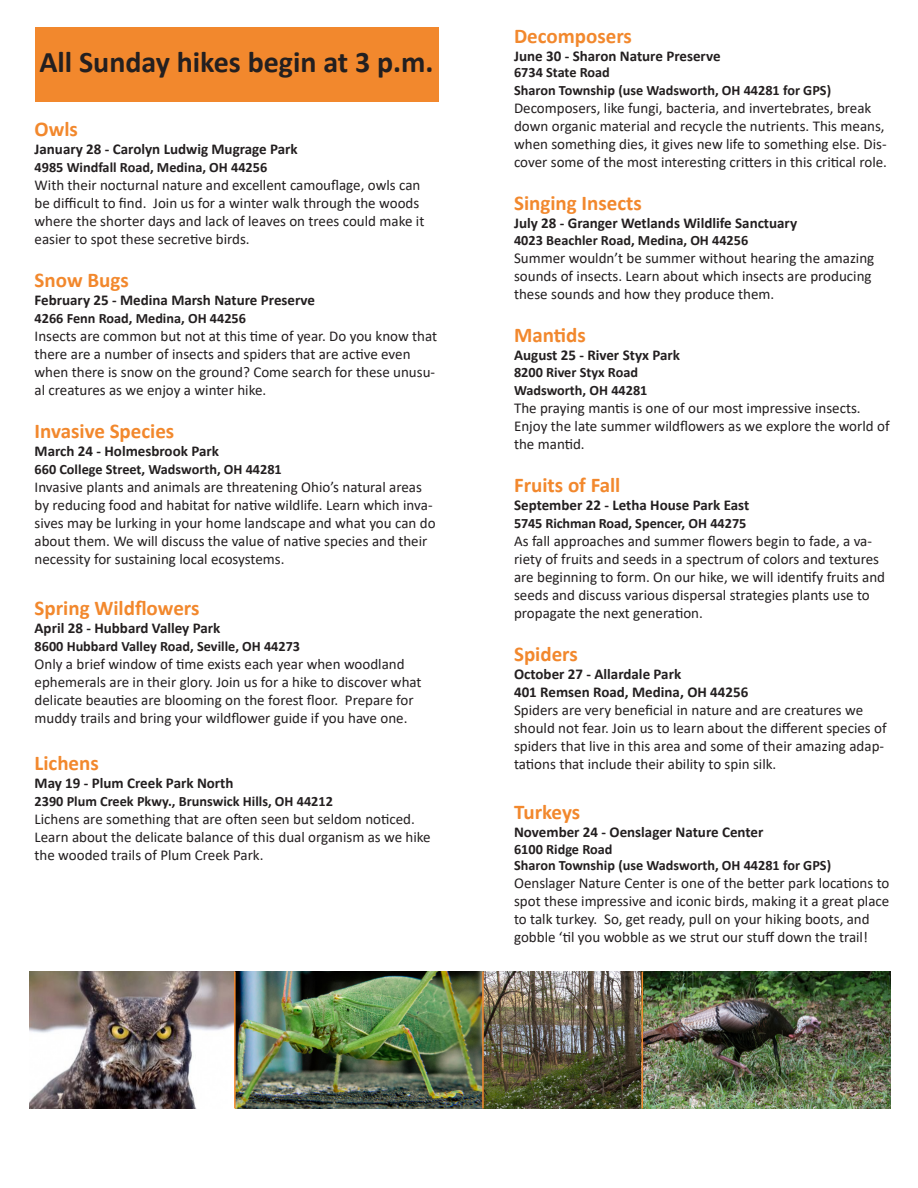
<style>
.page{position:relative;width:918px;height:1188px;background:#fff}
.page>*{position:absolute;margin:0;border:0;box-sizing:border-box;transform-origin:0 0}
.t1{font:700 30px "Calibri";color:#231f20}
.t2{font:700 21px "Calibri";color:#f2882d}
.t3{font:15px/18px "Calibri";color:#231f20}
.t4{font:700 15px/18px "Calibri";color:#231f20}
.t5{font:700 14.25px/18px "Calibri";color:#231f20}
</style>
<div class="page">
<div style="left:35px;top:27px;width:403px;height:75px;background:#f2882d"></div>
<img style="left:30px;top:972px;width:612px;height:136px">
<img style="left:643px;top:972px;width:248px;height:136px">
<hr style="left:234px;top:972px;width:2px;height:136px;background:#f2882d">
<hr style="left:482px;top:972px;width:2px;height:136px;background:#f2882d">
<hr style="left:642px;top:972px;width:1px;height:136px;background:#f2882d">
<p class="t1" style="left:39px;top:41px;width:396px">All Sunday hikes begin at 3 p.m.</p>
<p class="t2" style="left:35px;top:114px;width:45px">Owls</p>
<p class="t4" style="left:35px;top:140px;width:265px">January 28 - Carolyn Ludwig Mugrage Park</p>
<p class="t5" style="left:35px;top:158px;width:234px">4985 Windfall Road, Medina, OH 44256</p>
<p class="t3" style="left:35px;top:176px;width:391px">With their nocturnal nature and excellent camouflage, owls can be difficult to find. Join us for a winter walk through the woods where the shorter days and lack of leaves on trees could make it easier to spot these secretive birds.</p>
<p class="t2" style="left:35px;top:265px;width:96px">Snow Bugs</p>
<p class="t4" style="left:35px;top:291px;width:282px">February 25 - Medina Marsh Nature Preserve</p>
<p class="t5" style="left:35px;top:309px;width:213px">4266 Fenn Road, Medina, OH 44256</p>
<p class="t3" style="left:35px;top:327px;width:404px">Insects are common but not at this time of year. Do you know that there are a number of insects and spiders that are active even when there is snow on the ground? Come search for these unusu&shy;al creatures as we enjoy a winter hike.</p>
<p class="t2" style="left:35px;top:417px;width:141px">Invasive Species</p>
<p class="t4" style="left:35px;top:442px;width:186px">March 24 - Holmesbrook Park</p>
<p class="t5" style="left:35px;top:460px;width:249px">660 College Street, Wadsworth, OH 44281</p>
<p class="t3" style="left:35px;top:478px;width:403px">Invasive plants and animals are threatening Ohio’s natural areas by reducing food and habitat for native wildlife. Learn which inva&shy;sives may be lurking in your home landscape and what you can do about them. We will discuss the value of native species and their necessity for sustaining local ecosystems.</p>
<p class="t2" style="left:35px;top:593px;width:166px">Spring Wildflowers</p>
<p class="t4" style="left:35px;top:619px;width:187px">April 28 - Hubbard Valley Park</p>
<p class="t5" style="left:35px;top:637px;width:267px">8600 Hubbard Valley Road, Seville, OH 44273</p>
<p class="t3" style="left:35px;top:654px;width:389px">Only a brief window of time exists each year when woodland ephemerals are in their glory. Join us for a hike to discover what delicate beauties are blooming on the forest floor. Prepare for muddy trails and bring your wildflower guide if you have one.</p>
<p class="t2" style="left:35px;top:748px;width:66px">Lichens</p>
<p class="t4" style="left:35px;top:773px;width:200px">May 19 - Plum Creek Park North</p>
<p class="t5" style="left:35px;top:792px;width:300px">2390 Plum Creek Pkwy., Brunswick Hills, OH 44212</p>
<p class="t3" style="left:35px;top:809px;width:398px">Lichens are something that are often seen but seldom noticed.<br>Learn about the delicate balance of this dual organism as we hike the wooded trails of Plum Creek Park.</p>
<p class="t2" style="left:514px;top:21px;width:119px">Decomposers</p>
<p class="t4" style="left:514px;top:47px;width:208px">June 30 - Sharon Nature Preserve</p>
<p class="t5" style="left:514px;top:63px;width:97px">6734 State Road</p>
<p class="t5" style="left:514px;top:81px;width:319px">Sharon Township (use Wadsworth, OH 44281 for GPS)</p>
<p class="t3" style="left:514px;top:99px;width:374px">Decomposers, like fungi, bacteria, and invertebrates, break down organic material and recycle the nutrients. This means, when something dies, it gives new life to something else. Dis&shy;cover some of the most interesting critters in this critical role.</p>
<p class="t2" style="left:514px;top:189px;width:129px">Singing Insects</p>
<p class="t4" style="left:514px;top:214px;width:285px">July 28 - Granger Wetlands Wildlife Sanctuary</p>
<p class="t5" style="left:514px;top:231px;width:236px">4023 Beachler Road, Medina, OH 44256</p>
<p class="t3" style="left:514px;top:249px;width:362px">Summer wouldn’t be summer without hearing the amazing sounds of insects. Learn about which insects are producing these sounds and how they produce them.</p>
<p class="t2" style="left:514px;top:320px;width:73px">Mantids</p>
<p class="t4" style="left:514px;top:346px;width:167px">August 25 - River Styx Park</p>
<p class="t5" style="left:514px;top:363px;width:135px">8200 River Styx Road<br>Wadsworth, OH 44281</p>
<p class="t3" style="left:514px;top:398px;width:377px">The praying mantis is one of our most impressive insects.<br>Enjoy the late summer wildflowers as we explore the world of the mantid.</p>
<p class="t2" style="left:514px;top:470px;width:108px">Fruits of Fall</p>
<p class="t4" style="left:514px;top:496px;width:237px">September 22 - Letha House Park East</p>
<p class="t5" style="left:514px;top:514px;width:234px">5745 Richman Road, Spencer, OH 44275</p>
<p class="t3" style="left:514px;top:531px;width:373px">As fall approaches and summer flowers begin to fade, a va&shy;riety of fruits and seeds in a spectrum of colors and textures are beginning to form. On our hike, we will identify fruits and seeds and discuss various dispersal strategies plants use to propagate the next generation.</p>
<p class="t2" style="left:514px;top:639px;width:65px">Spiders</p>
<p class="t4" style="left:514px;top:665px;width:236px">October 27 - Allardale Park<br>401 Remsen Road, Medina, OH 44256</p>
<p class="t3" style="left:514px;top:701px;width:374px">Spiders are very beneficial in nature and are creatures we should not fear. Join us to learn about the different species of spiders that live in this area and some of their amazing adap&shy;tations that include their ability to spin silk.</p>
<p class="t2" style="left:514px;top:798px;width:68px">Turkeys</p>
<p class="t4" style="left:514px;top:823px;width:251px">November 24 - Oenslager Nature Center</p>
<p class="t5" style="left:514px;top:840px;width:100px">6100 Ridge Road</p>
<p class="t5" style="left:514px;top:857px;width:319px">Sharon Township (use Wadsworth, OH 44281 for GPS)</p>
<p class="t3" style="left:514px;top:874px;width:377px">Oenslager Nature Center is one of the better park locations to spot these impressive and iconic birds, making it a great place to talk turkey. So, get ready, pull on your hiking boots, and gobble ‘til you wobble as we strut our stuff down the trail!</p>
</div>
